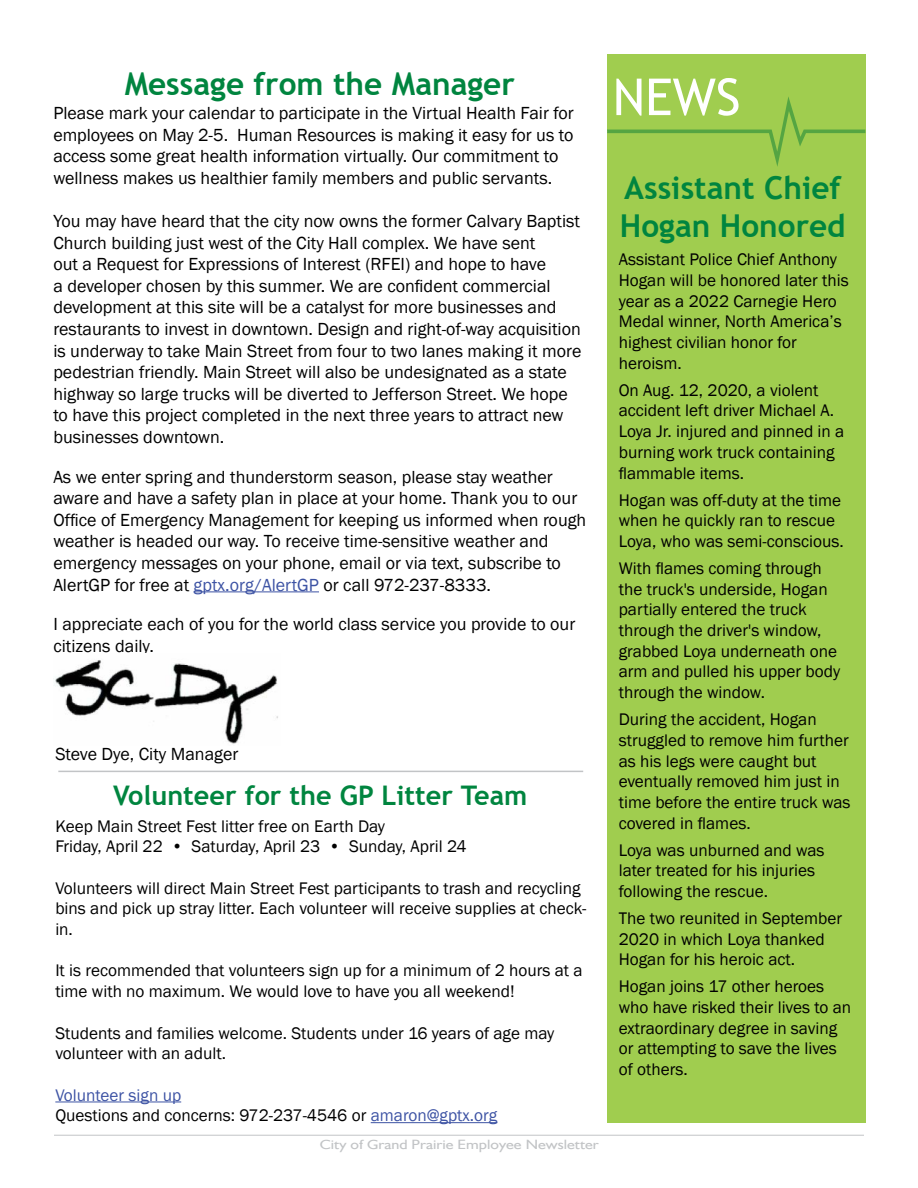
<style>
.page{position:relative;width:918px;height:1188px;background:#fff}
.page>*{position:absolute;margin:0;border:0;box-sizing:border-box;transform-origin:0 0}
.t1{font:51px "Trebuchet MS";color:#fff}
.t2{font:700 31.5px/37.8px "Trebuchet MS";color:#00853f}
.t3{font:700 27px "Trebuchet MS";color:#00853f}
.t4{font:18px/21.6px "Franklin Gothic";color:#000}
.t5{font:17.25px/20.7px "Franklin Gothic";color:#000}
.t6{font:13.5px "Humanist";color:#c2c4c6;scale:1.18 1}
.s1{color:#3d53a4}
</style>
<div class="page">
<hr style="left:194px;top:591px;width:125px;height:1px;background:#3d53a4">
<img style="left:53px;top:660px;width:225px;height:84px">
<hr style="left:54px;top:1135px;width:810px;height:1px;background:#c2c4c6">
<div style="left:607px;top:55px;width:258px;height:1068px;background:#a0cd4f"></div>
<svg style="left:607px;top:97px;width:258px;height:70px"></svg>
<hr style="left:58px;top:771px;width:525px;height:1px;background:#c2c4c6">
<hr style="left:55px;top:1102px;width:126px;height:1px;background:#3d53a4">
<hr style="left:371px;top:1122px;width:126px;height:1px;background:#3d53a4">
<h2 class="t2" style="left:125px;top:65px;width:392px">Message from the Manager</h2>
<h1 class="t1" style="left:613px;top:65px;width:129px">NEWS</h1>
<p class="t4" style="left:53px;top:103px;width:522px">Please mark your calendar to participate in the Virtual Health Fair for employees on May 2-5. Human Resources is making it easy for us to access some great health information virtually. Our commitment to wellness makes us healthier family members and public servants.</p>
<p class="t4" style="left:53px;top:211px;width:530px">You may have heard that the city now owns the former Calvary Baptist Church building just west of the City Hall complex. We have sent<br>out a Request for Expressions of Interest (RFEI) and hope to have<br>a developer chosen by this summer. We are confident commercial development at this site will be a catalyst for more businesses and restaurants to invest in downtown. Design and right-of-way acquisition is underway to take Main Street from four to two lanes making it more pedestrian friendly. Main Street will also be undesignated as a state highway so large trucks will be diverted to Jefferson Street. We hope to have this project completed in the next three years to attract new businesses downtown.</p>
<p class="t4" style="left:53px;top:466px;width:534px">As we enter spring and thunderstorm season, please stay weather aware and have a safety plan in place at your home. Thank you to our Office of Emergency Management for keeping us informed when rough weather is headed our way. To receive time-sensitive weather and emergency messages on your phone, email or via text, subscribe to AlertGP for free at <span class="s1">gptx.org/AlertGP</span> or call 972-237-8333.</p>
<p class="t4" style="left:53px;top:614px;width:523px">I appreciate each of you for the world class service you provide to our citizens daily.</p>
<h2 class="t2" style="left:620px;top:169px;width:227px">Assistant Chief<br>Hogan Honored</h2>
<p class="t5" style="left:619px;top:249px;width:232px">Assistant Police Chief Anthony<br>Hogan will be honored later this year as a 2022 Carnegie Hero<br>Medal winner, North America’s highest civilian honor for heroism.</p>
<p class="t5" style="left:619px;top:380px;width:227px">On Aug. 12, 2020, a violent accident left driver Michael A.<br>Loya Jr. injured and pinned in a burning work truck containing flammable items.</p>
<p class="t5" style="left:619px;top:490px;width:226px">Hogan was off-duty at the time when he quickly ran to rescue<br>Loya, who was semi-conscious.</p>
<p class="t5" style="left:619px;top:558px;width:223px">With flames coming through the truck's underside, Hogan partially entered the truck through the driver's window, grabbed Loya underneath one arm and pulled his upper body through the window.</p>
<p class="t5" style="left:619px;top:709px;width:233px">During the accident, Hogan struggled to remove him further as his legs were caught but eventually removed him just in time before the entire truck was covered in flames.</p>
<p class="t5" style="left:619px;top:840px;width:207px">Loya was unburned and was later treated for his injuries following the rescue.</p>
<p class="t5" style="left:619px;top:908px;width:225px">The two reunited in September<br>2020 in which Loya thanked<br>Hogan for his heroic act.</p>
<p class="t5" style="left:619px;top:977px;width:234px">Hogan joins 17 other heroes who have risked their lives to an extraordinary degree in saving or attempting to save the lives of others.</p>
<p class="t4" style="left:55px;top:743px;width:185px">Steve Dye, City Manager</p>
<h3 class="t3" style="left:113px;top:779px;width:416px">Volunteer for the GP Litter Team</h3>
<p class="t5" style="left:55px;top:816px;width:413px">Keep Main Street Fest litter free on Earth Day<br>Friday, April 22 • Saturday, April 23 • Sunday, April 24</p>
<p class="t5" style="left:55px;top:878px;width:533px">Volunteers will direct Main Street Fest participants to trash and recycling bins and pick up stray litter. Each volunteer will receive supplies at check&shy;in.</p>
<p class="t5" style="left:55px;top:961px;width:529px">It is recommended that volunteers sign up for a minimum of 2 hours at a time with no maximum. We would love to have you all weekend!</p>
<p class="t5" style="left:55px;top:1023px;width:500px">Students and families welcome. Students under 16 years of age may volunteer with an adult.</p>
<p class="t5" style="left:55px;top:1085px;width:443px"><span class="s1">Volunteer sign up<br></span>Questions and concerns: 972-237-4546 or <span class="s1">amaron@gptx.org</span></p>
<p class="t6" style="left:320px;top:1136px;width:238px">City of Grand Prairie Employee Newsletter</p>
</div>
